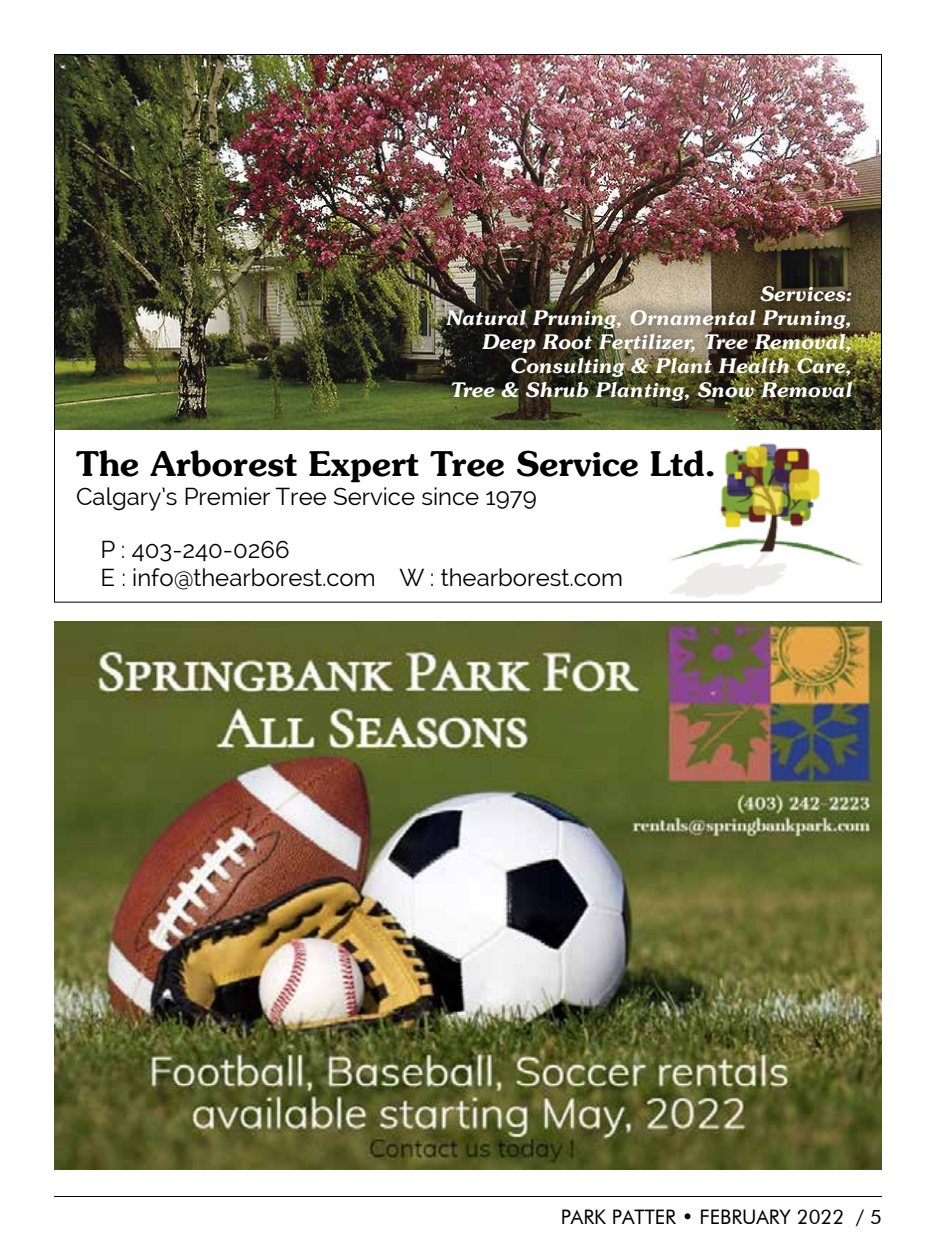
<style>
.page{position:relative;width:936px;height:1260px;background:#fff}
.page>*{position:absolute;margin:0;border:0;box-sizing:border-box;transform-origin:0 0}
.t1{font:600 34px "Souvenir";color:#000}
.t2{font:24px/52.8px "Raleway";color:#000}
.t3{font:italic 600 20px/24px "Souvenir";color:#fff;text-align:right}
.t4{font:20px "Futura BT";color:#000}
</style>
<div class="page">
<hr style="left:54px;top:1196px;width:828px;height:1px;background:#000">
<img style="left:56px;top:56px;width:824px;height:373px">
<img style="left:422px;top:261px;width:454px;height:164px">
<img style="left:670px;top:443px;width:193px;height:155px">
<img style="left:54px;top:621px;width:828px;height:548px">
<p class="t3" style="left:446px;top:282px;width:408px">Services:<br>Natural Pruning, Ornamental Pruning,<br>Deep Root Fertilizer, Tree Removal,<br>Consulting &amp; Plant Health Care,<br>Tree &amp; Shrub Planting, Snow Removal</p>
<h1 class="t1" style="left:76px;top:442px;width:642px">The Arborest Expert Tree Service Ltd.</h1>
<p class="t2" style="left:101px;top:470px;width:438px;text-indent:-25px">Calgary’s Premier Tree Service since 1979<br>P : 403-240-0266</p>
<p class="t2" style="left:101px;top:551px;width:524px">E : info@thearborest.com W : thearborest.com</p>
<p class="t4" style="left:561px;top:1205px;width:323px">PARK PATTER • FEBRUARY 2022 / 5</p>
</div>
